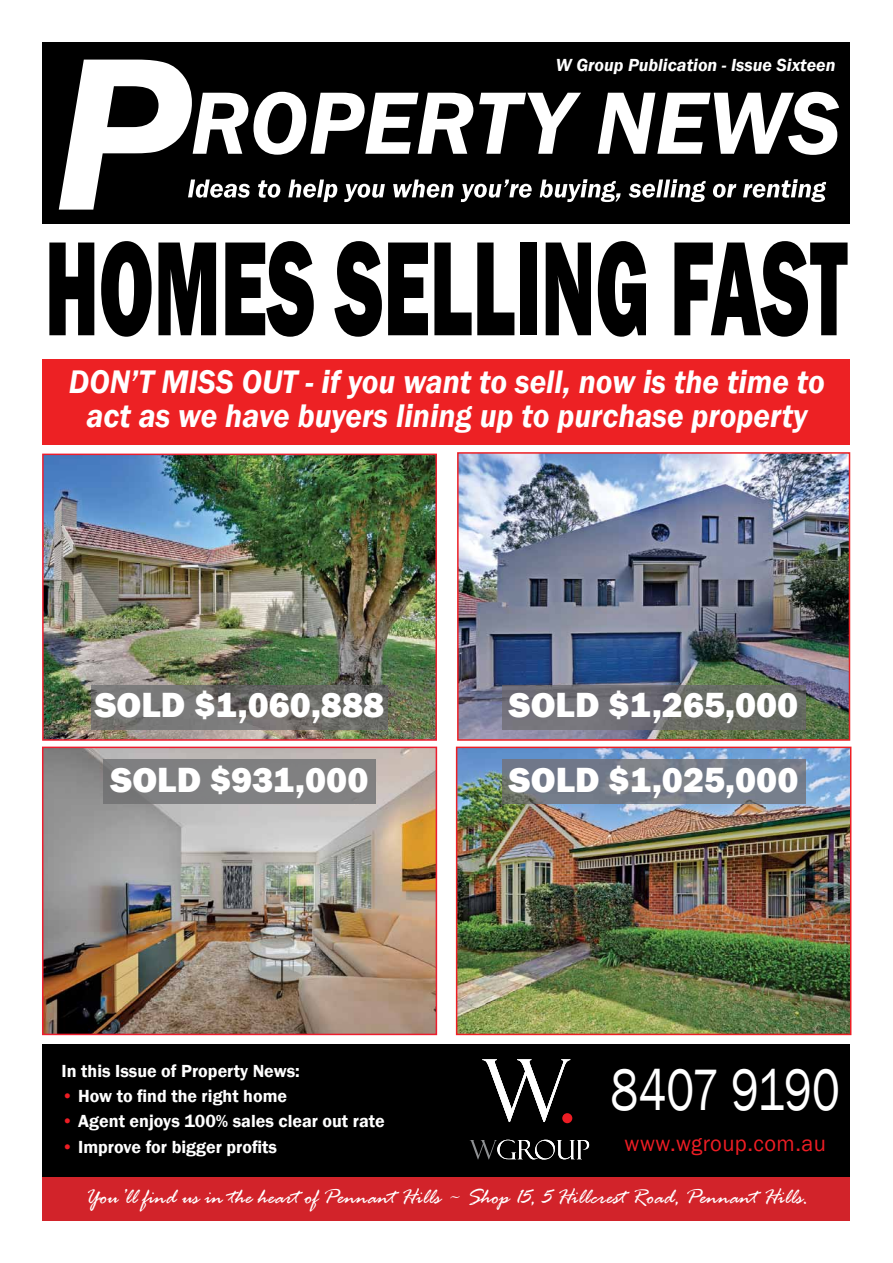
<style>
.page{position:relative;width:893px;height:1263px;background:#fff}
.page>*{position:absolute;margin:0;border:0;box-sizing:border-box;transform-origin:0 0}
.t1{font:800 139.2px "Franklin Gothic";color:#000;scale:.57 1}
.t2{font:60px "Franklin Gothic";letter-spacing:-.005em;color:#fff;scale:.79 1}
.t3{font:800 36px "Franklin Gothic";color:#fff}
.t4{font:italic 600 33.6px/33.6px "Franklin Gothic";color:#fff;text-align:center;scale:.94 1}
.t5{font:italic 22.5px "Rage";color:#fff}
.t6{font:22.5px "Franklin Gothic";letter-spacing:.02em;color:#ed1d24}
.t7{font:600 18px "Franklin Gothic";color:#fff}
.t8{font:italic 600 18px "Franklin Gothic";color:#fff}
.s1{color:#ed1d24}
</style>
<div class="page">
<img style="left:460px;top:455px;width:387px;height:283px">
<div style="left:457px;top:452px;width:393px;height:289px;border:2px solid #ed1f24"></div>
<div style="left:43px;top:43px;width:807px;height:181px;background:#000"></div>
<svg style="left:59px;top:60px;width:780px;height:150px"></svg>
<div style="left:43px;top:1044px;width:807px;height:132px;background:#000"></div>
<img style="left:482px;top:1059px;width:88px;height:63px">
<div style="left:562px;top:1113px;width:10px;height:10px;background:#ed1d24;border-radius:50%"></div>
<svg style="left:470px;top:1140px;width:119px;height:19px"></svg>
<div style="left:43px;top:1176px;width:807px;height:44px;background:#d2232a"></div>
<img style="left:459px;top:750px;width:389px;height:282px">
<div style="left:456px;top:747px;width:395px;height:288px;border:2px solid #ed1f24"></div>
<img style="left:45px;top:457px;width:389px;height:281px">
<div style="left:42px;top:454px;width:395px;height:287px;border:2px solid #ed1d2e"></div>
<img style="left:45px;top:750px;width:389px;height:282px">
<div style="left:42px;top:747px;width:395px;height:288px;border:2px solid #ed1d2e"></div>
<img style="left:502px;top:686px;width:303px;height:44px">
<img style="left:91px;top:686px;width:297px;height:44px">
<img style="left:103px;top:759px;width:273px;height:44px">
<img style="left:502px;top:759px;width:303px;height:44px">
<div style="left:43px;top:359px;width:807px;height:85px;background:#ed2124"></div>
<p class="t8" style="left:556px;top:53px;width:281px">W Group Publication - Issue Sixteen</p>
<h1 class="t1" style="left:45px;top:198px;width:1410px">HOMES SELLING FAST</h1>
<h3 class="t4" style="left:69px;top:365px;width:806px">DON’T MISS OUT - if you want to sell, now is the time to act as we have buyers lining up to purchase property</h3>
<h3 class="t3" style="left:95px;top:682px;width:291px">SOLD $1,060,888</h3>
<h3 class="t3" style="left:509px;top:682px;width:291px">SOLD $1,265,000</h3>
<h3 class="t3" style="left:111px;top:756px;width:259px">SOLD $931,000</h3>
<h3 class="t3" style="left:509px;top:756px;width:291px">SOLD $1,025,000</h3>
<p class="t7" style="left:62px;top:1060px;width:240px">In this Issue of Property News:</p>
<p class="t7" style="left:62px;top:1085px;width:227px"><span class="s1">•</span> How to find the right home</p>
<p class="t7" style="left:62px;top:1110px;width:325px"><span class="s1">•</span> Agent enjoys 100% sales clear out rate</p>
<p class="t7" style="left:62px;top:1135px;width:217px"><span class="s1">•</span> Improve for bigger profits</p>
<p class="t5" style="left:85px;top:1185px;width:725px">You’ll find us in the heart of Pennant Hills ~ Shop 15, 5 Hillcrest Road, Pennant Hills.</p>
<h2 class="t2" style="left:611px;top:1053px;width:292px">8407 9190</h2>
<p class="t6" style="left:625px;top:1130px;width:203px">www.wgroup.com.au</p>
</div>
